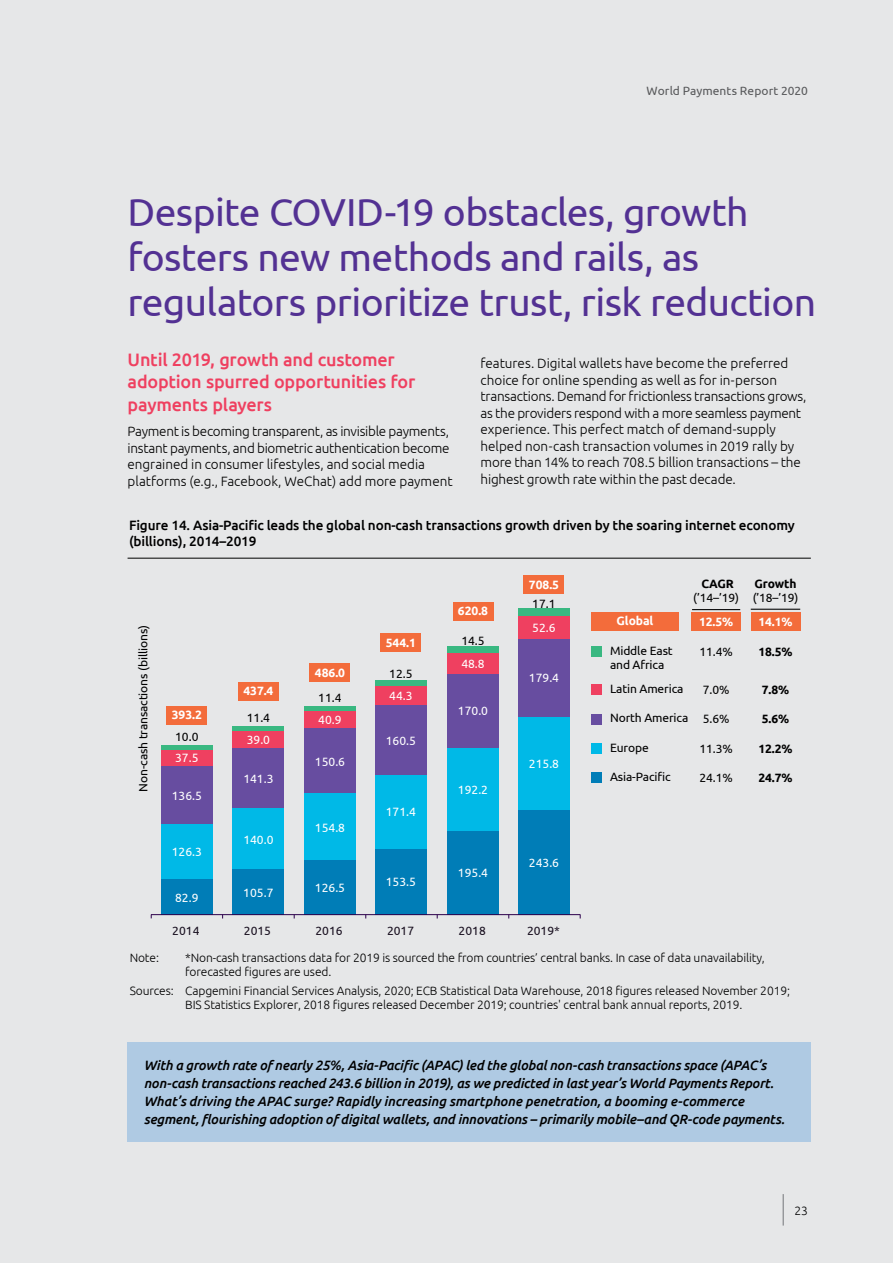
<style>
.page{position:relative;width:893px;height:1263px;background:#e6e7e8}
.page>*{position:absolute;margin:0;border:0;box-sizing:border-box;transform-origin:0 0}
.t1{font:39px/45px "Ubuntu";letter-spacing:-.015em;color:#533193}
.t2{font:500 18px/22.5px "Ubuntu";letter-spacing:-.01em;color:#ef4060}
.t3{font:300 13.5px/16.5px "Ubuntu";letter-spacing:-.005em;color:#000}
.t4{font:italic 500 13.5px/18px "Ubuntu";letter-spacing:-.01em;color:#000}
.t5{font:500 13.5px/16.5px "Ubuntu";letter-spacing:-.01em;color:#000}
.t6{font:300 12px/14.4px "Ubuntu";letter-spacing:-.01em;color:#000}
.t7{font:12px/14.4px "Ubuntu";letter-spacing:-.01em;color:#000}
.t8{font:12px "Ubuntu";color:#fff}
.t9{font:700 12px "Ubuntu";color:#fff}
.t10{font:700 12px "Ubuntu";letter-spacing:-.01em;color:#000}
.t11{font:12px "Ubuntu";color:#191020}
.t12{font:12px "Ubuntu";letter-spacing:.005em;color:#58595b}
</style>
<div class="page">
<div style="left:591px;top:612px;width:88px;height:19px;background:#f36c3b"></div>
<div style="left:691px;top:612px;width:50px;height:19px;background:#f36c3b"></div>
<div style="left:751px;top:612px;width:49px;height:19px;background:#f36c3b"></div>
<hr style="left:128px;top:558px;width:683px;height:1px;background:#000">
<hr style="left:692px;top:609px;width:48px;height:1px;background:#000">
<hr style="left:751px;top:609px;width:49px;height:1px;background:#000">
<div style="left:591px;top:646px;width:11px;height:11px;background:#39b881"></div>
<div style="left:591px;top:684px;width:11px;height:10px;background:#ef4060"></div>
<div style="left:591px;top:714px;width:11px;height:11px;background:#674da0"></div>
<div style="left:591px;top:743px;width:11px;height:11px;background:#00b9e7"></div>
<div style="left:591px;top:772px;width:11px;height:11px;background:#007db7"></div>
<div style="left:518px;top:809px;width:52px;height:106px;background:#007db7"></div>
<div style="left:447px;top:830px;width:51px;height:85px;background:#007db7"></div>
<div style="left:375px;top:848px;width:51px;height:67px;background:#007db7"></div>
<div style="left:304px;top:860px;width:52px;height:55px;background:#007db7"></div>
<div style="left:233px;top:869px;width:51px;height:46px;background:#007db7"></div>
<div style="left:161px;top:879px;width:51px;height:36px;background:#007db7"></div>
<div style="left:518px;top:716px;width:52px;height:93px;background:#00b9e7"></div>
<div style="left:447px;top:747px;width:51px;height:83px;background:#00b9e7"></div>
<div style="left:375px;top:774px;width:51px;height:74px;background:#00b9e7"></div>
<div style="left:304px;top:793px;width:52px;height:67px;background:#00b9e7"></div>
<div style="left:233px;top:808px;width:51px;height:61px;background:#00b9e7"></div>
<div style="left:161px;top:824px;width:51px;height:55px;background:#00b9e7"></div>
<div style="left:518px;top:639px;width:52px;height:77px;background:#674da0"></div>
<div style="left:447px;top:674px;width:51px;height:73px;background:#674da0"></div>
<div style="left:375px;top:705px;width:51px;height:69px;background:#674da0"></div>
<div style="left:304px;top:728px;width:52px;height:65px;background:#674da0"></div>
<div style="left:233px;top:747px;width:51px;height:61px;background:#674da0"></div>
<div style="left:161px;top:765px;width:51px;height:59px;background:#674da0"></div>
<div style="left:518px;top:616px;width:52px;height:23px;background:#ef4060"></div>
<div style="left:447px;top:653px;width:51px;height:21px;background:#ef4060"></div>
<div style="left:375px;top:686px;width:51px;height:19px;background:#ef4060"></div>
<div style="left:304px;top:710px;width:52px;height:18px;background:#ef4060"></div>
<div style="left:233px;top:731px;width:51px;height:16px;background:#ef4060"></div>
<div style="left:161px;top:749px;width:51px;height:16px;background:#ef4060"></div>
<div style="left:518px;top:609px;width:52px;height:7px;background:#39b881"></div>
<div style="left:447px;top:646px;width:51px;height:7px;background:#39b881"></div>
<div style="left:375px;top:680px;width:51px;height:6px;background:#39b881"></div>
<hr style="left:304px;top:706px;width:52px;height:4px;background:#39b881">
<div style="left:233px;top:726px;width:51px;height:5px;background:#39b881"></div>
<hr style="left:161px;top:745px;width:51px;height:4px;background:#39b881">
<hr style="left:151px;top:914px;width:429px;height:1px;background:#2c004b">
<div style="left:167px;top:706px;width:40px;height:18px;background:#f36c3b"></div>
<div style="left:238px;top:682px;width:40px;height:18px;background:#f36c3b"></div>
<div style="left:310px;top:663px;width:40px;height:19px;background:#f36c3b"></div>
<div style="left:381px;top:633px;width:40px;height:19px;background:#f36c3b"></div>
<div style="left:453px;top:602px;width:40px;height:19px;background:#f36c3b"></div>
<div style="left:524px;top:576px;width:40px;height:18px;background:#f36c3b"></div>
<div style="left:128px;top:1042px;width:683px;height:99px;background:#afcae3"></div>
<hr style="left:783px;top:1194px;width:1px;height:31px;background:#808285">
<p class="t12" style="left:647px;top:84px;width:163px">World Payments Report 2020</p>
<h1 class="t1" style="left:128px;top:188px;width:690px">Despite COVID-19 obstacles, growth fosters new methods and rails, as regulators prioritize trust, risk reduction</h1>
<h2 class="t2" style="left:128px;top:348px;width:289px">Until 2019, growth and customer adoption spurred opportunities for payments players</h2>
<p class="t3" style="left:128px;top:423px;width:326px">Payment is becoming transparent, as invisible payments, instant payments, and biometric authentication become engrained in consumer lifestyles, and social media platforms (e.g., Facebook, WeChat) add more payment</p>
<p class="t3" style="left:480px;top:355px;width:328px">features. Digital wallets have become the preferred choice for online spending as well as for in-person transactions. Demand for frictionless transactions grows, as the providers respond with a more seamless payment experience. This perfect match of demand-supply helped non-cash transaction volumes in 2019 rally by more than 14% to reach 708.5 billion transactions – the highest growth rate within the past decade.</p>
<p class="t5" style="left:129px;top:516px;width:667px">Figure 14. Asia-Pacific leads the global non-cash transactions growth driven by the soaring internet economy (billions), 2014–2019</p>
<p class="t7" style="left:135px;top:792px;width:168px;rotate:-90deg">Non-cash transactions (billions)</p>
<p class="t9" style="left:172px;top:707px;width:32px">393.2</p>
<p class="t7" style="left:175px;top:729px;width:25px">10.0</p>
<p class="t8" style="left:175px;top:751px;width:25px">37.5</p>
<p class="t8" style="left:172px;top:788px;width:32px">136.5</p>
<p class="t8" style="left:172px;top:845px;width:32px">126.3</p>
<p class="t8" style="left:175px;top:890px;width:25px">82.9</p>
<p class="t9" style="left:243px;top:683px;width:32px">437.4</p>
<p class="t7" style="left:247px;top:710px;width:25px">11.4</p>
<p class="t8" style="left:247px;top:732px;width:25px">39.0</p>
<p class="t8" style="left:243px;top:771px;width:32px">141.3</p>
<p class="t8" style="left:243px;top:832px;width:32px">140.0</p>
<p class="t8" style="left:243px;top:885px;width:32px">105.7</p>
<p class="t9" style="left:315px;top:665px;width:32px">486.0</p>
<p class="t7" style="left:318px;top:690px;width:25px">11.4</p>
<p class="t8" style="left:318px;top:713px;width:25px">40.9</p>
<p class="t8" style="left:315px;top:754px;width:32px">150.6</p>
<p class="t8" style="left:315px;top:820px;width:32px">154.8</p>
<p class="t8" style="left:315px;top:881px;width:32px">126.5</p>
<p class="t9" style="left:386px;top:635px;width:32px">544.1</p>
<p class="t7" style="left:389px;top:666px;width:25px">12.5</p>
<p class="t8" style="left:389px;top:689px;width:25px">44.3</p>
<p class="t8" style="left:386px;top:733px;width:32px">160.5</p>
<p class="t8" style="left:386px;top:805px;width:32px">171.4</p>
<p class="t8" style="left:386px;top:875px;width:32px">153.5</p>
<p class="t9" style="left:458px;top:604px;width:32px">620.8</p>
<p class="t7" style="left:461px;top:633px;width:25px">14.5</p>
<p class="t8" style="left:461px;top:657px;width:25px">48.8</p>
<p class="t8" style="left:458px;top:704px;width:32px">170.0</p>
<p class="t8" style="left:458px;top:782px;width:32px">192.2</p>
<p class="t8" style="left:458px;top:866px;width:32px">195.4</p>
<p class="t9" style="left:529px;top:577px;width:32px">708.5</p>
<p class="t7" style="left:532px;top:596px;width:25px">17.1</p>
<p class="t8" style="left:532px;top:621px;width:25px">52.6</p>
<p class="t8" style="left:529px;top:671px;width:32px">179.4</p>
<p class="t8" style="left:529px;top:756px;width:32px">215.8</p>
<p class="t8" style="left:529px;top:855px;width:32px">243.6</p>
<p class="t11" style="left:172px;top:923px;width:29px">2014</p>
<p class="t11" style="left:244px;top:923px;width:29px">2015</p>
<p class="t11" style="left:315px;top:923px;width:29px">2016</p>
<p class="t11" style="left:387px;top:923px;width:29px">2017</p>
<p class="t11" style="left:459px;top:923px;width:29px">2018</p>
<p class="t11" style="left:527px;top:923px;width:35px">2019*</p>
<p class="t10" style="left:701px;top:577px;width:34px">CAGR</p>
<p class="t7" style="left:693px;top:590px;width:47px">(’14–’19)</p>
<p class="t9" style="left:617px;top:614px;width:38px">Global</p>
<p class="t7" style="left:610px;top:643px;width:64px">Middle East and Africa</p>
<p class="t7" style="left:610px;top:681px;width:75px">Latin America</p>
<p class="t7" style="left:610px;top:710px;width:80px">North America</p>
<p class="t7" style="left:610px;top:740px;width:40px">Europe</p>
<p class="t7" style="left:610px;top:769px;width:62px">Asia-Pacific</p>
<p class="t9" style="left:699px;top:615px;width:36px">12.5%</p>
<p class="t7" style="left:699px;top:644px;width:35px">11.4%</p>
<p class="t7" style="left:703px;top:682px;width:28px">7.0%</p>
<p class="t7" style="left:703px;top:711px;width:28px">5.6%</p>
<p class="t7" style="left:699px;top:741px;width:35px">11.3%</p>
<p class="t7" style="left:699px;top:770px;width:35px">24.1%</p>
<p class="t10" style="left:754px;top:577px;width:44px">Growth</p>
<p class="t7" style="left:753px;top:590px;width:47px">(’18–’19)</p>
<p class="t9" style="left:758px;top:615px;width:36px">14.1%</p>
<p class="t10" style="left:758px;top:644px;width:36px">18.5%</p>
<p class="t10" style="left:762px;top:682px;width:29px">7.8%</p>
<p class="t10" style="left:762px;top:712px;width:29px">5.6%</p>
<p class="t10" style="left:758px;top:741px;width:36px">12.2%</p>
<p class="t10" style="left:758px;top:771px;width:36px">24.7%</p>
<p class="t6" style="left:130px;top:950px;width:31px">Note:</p>
<p class="t6" style="left:185px;top:950px;width:581px">*Non-cash transactions data for 2019 is sourced the from countries’ central banks. In case of data unavailability, forecasted figures are used.</p>
<p class="t6" style="left:185px;top:983px;width:606px;text-indent:-56px">Sources: Capgemini Financial Services Analysis, 2020; ECB Statistical Data Warehouse, 2018 figures released November 2019;<br>BIS Statistics Explorer, 2018 figures released December 2019; countries' central bank annual reports, 2019.</p>
<p class="t4" style="left:144px;top:1056px;width:642px">With a growth rate of nearly 25%, Asia-Pacific (APAC) led the global non-cash transactions space (APAC’s non-cash transactions reached 243.6 billion in 2019), as we predicted in last year’s World Payments Report.<br>What’s driving the APAC surge? Rapidly increasing smartphone penetration, a booming e-commerce segment, flourishing adoption of digital wallets, and innovations – primarily mobile–and QR-code payments.</p>
<p class="t6" style="left:794px;top:1203px;width:15px">23</p>
</div>
